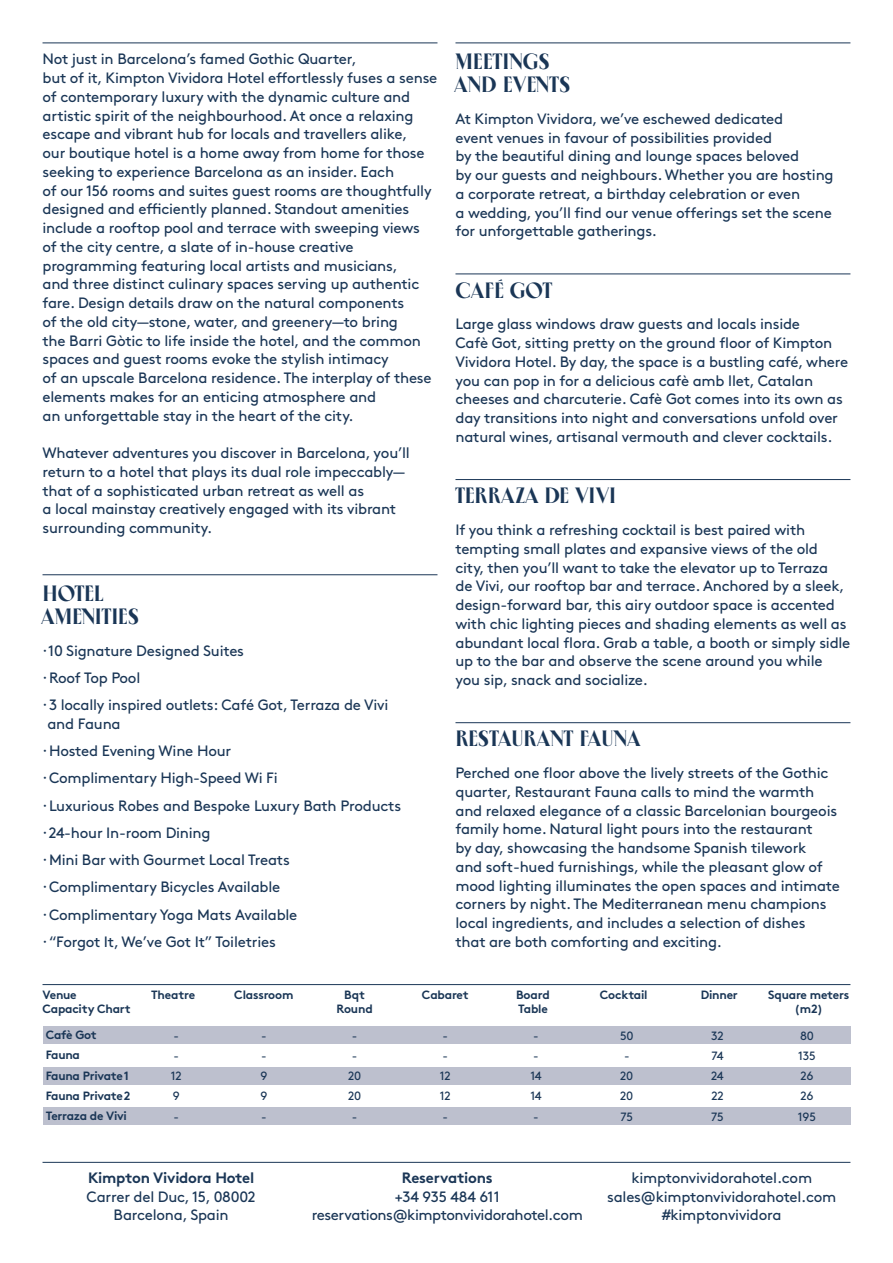
<style>
.page{position:relative;width:893px;height:1263px;background:#fff}
.page>*{position:absolute;margin:0;border:0;box-sizing:border-box;transform-origin:0 0}
.t1{font:900 21px/23.2px "Vividora";letter-spacing:.02em;color:#1a3656}
.t2{font:15px/18.8px "Brown";letter-spacing:-.015em;color:#1a3656}
.t3{font:700 15px "Brown";letter-spacing:-.015em;color:#1a3656}
.t4{font:700 12px/14.2px "Brown";letter-spacing:-.02em;color:#1a3656}
.t5{font:12px "Brown";letter-spacing:-.02em;color:#1a3656}
</style>
<div class="page">
<hr style="left:43px;top:43px;width:394px;height:1px;background:#1a3656">
<hr style="left:43px;top:574px;width:394px;height:1px;background:#1a3656">
<hr style="left:455px;top:43px;width:395px;height:1px;background:#1a3656">
<hr style="left:455px;top:274px;width:395px;height:1px;background:#1a3656">
<hr style="left:455px;top:479px;width:395px;height:1px;background:#1a3656">
<hr style="left:455px;top:722px;width:395px;height:1px;background:#1a3656">
<hr style="left:43px;top:1162px;width:807px;height:1px;background:#1a3656">
<div style="left:43px;top:1026px;width:807px;height:17px;background:#bdc0ce"></div>
<div style="left:43px;top:1067px;width:807px;height:17px;background:#bdc0ce"></div>
<div style="left:43px;top:1107px;width:807px;height:18px;background:#bdc0ce"></div>
<hr style="left:43px;top:984px;width:807px;height:1px;background:#1a3656">
<p class="t2" style="left:43px;top:49px;width:396px">Not just in Barcelona’s famed Gothic Quarter,<br>but of it, Kimpton Vividora Hotel effortlessly fuses a sense of contemporary luxury with the dynamic culture and artistic spirit of the neighbourhood. At once a relaxing escape and vibrant hub for locals and travellers alike,<br>our boutique hotel is a home away from home for those seeking to experience Barcelona as an insider. Each<br>of our 156 rooms and suites guest rooms are thoughtfully designed and efficiently planned. Standout amenities include a rooftop pool and terrace with sweeping views of the city centre, a slate of in-house creative programming featuring local artists and musicians,<br>and three distinct culinary spaces serving up authentic fare. Design details draw on the natural components<br>of the old city—stone, water, and greenery—to bring<br>the Barri Gòtic to life inside the hotel, and the common spaces and guest rooms evoke the stylish intimacy<br>of an upscale Barcelona residence. The interplay of these elements makes for an enticing atmosphere and<br>an unforgettable stay in the heart of the city.</p>
<p class="t2" style="left:43px;top:442px;width:369px">Whatever adventures you discover in Barcelona, you’ll return to a hotel that plays its dual role impeccably— that of a sophisticated urban retreat as well as<br>a local mainstay creatively engaged with its vibrant surrounding community.</p>
<p class="t1" style="left:43px;top:582px;width:62px">HOTEL</p>
<p class="t1" style="left:43px;top:606px;width:98px">AMENITIES</p>
<p class="t2" style="left:43px;top:640px;width:203px">·10 Signature Designed Suites</p>
<p class="t2" style="left:43px;top:667px;width:99px">·Roof Top Pool</p>
<p class="t2" style="left:47px;top:694px;width:342px;text-indent:-5px">·3 locally inspired outlets: Café Got, Terraza de Vivi and Fauna</p>
<p class="t2" style="left:43px;top:740px;width:190px">·Hosted Evening Wine Hour</p>
<p class="t2" style="left:43px;top:767px;width:237px">·Complimentary High-Speed Wi Fi</p>
<p class="t2" style="left:43px;top:795px;width:360px">·Luxurious Robes and Bespoke Luxury Bath Products</p>
<p class="t2" style="left:43px;top:822px;width:170px">·24-hour In-room Dining</p>
<p class="t2" style="left:43px;top:849px;width:249px">·Mini Bar with Gourmet Local Treats</p>
<p class="t2" style="left:43px;top:876px;width:239px">·Complimentary Bicycles Available</p>
<p class="t2" style="left:43px;top:904px;width:256px">·Complimentary Yoga Mats Available</p>
<p class="t2" style="left:43px;top:931px;width:235px">·“Forgot It, We’ve Got It” Toiletries</p>
<p class="t1" style="left:455px;top:51px;width:116px">MEETINGS<br>AND EVENTS</p>
<p class="t2" style="left:455px;top:108px;width:380px">At Kimpton Vividora, we’ve eschewed dedicated<br>event venues in favour of possibilities provided<br>by the beautiful dining and lounge spaces beloved<br>by our guests and neighbours. Whether you are hosting a corporate retreat, a birthday celebration or even<br>a wedding, you’ll find our venue offerings set the scene for unforgettable gatherings.</p>
<p class="t1" style="left:455px;top:279px;width:98px">CAFÉ GOT</p>
<p class="t2" style="left:455px;top:314px;width:394px">Large glass windows draw guests and locals inside<br>Cafè Got, sitting pretty on the ground floor of Kimpton Vividora Hotel. By day, the space is a bustling café, where you can pop in for a delicious cafè amb llet, Catalan cheeses and charcuterie. Cafè Got comes into its own as day transitions into night and conversations unfold over natural wines, artisanal vermouth and clever cocktails.</p>
<p class="t1" style="left:455px;top:485px;width:162px">TERRAZA DE VIVI</p>
<p class="t2" style="left:455px;top:519px;width:396px">If you think a refreshing cocktail is best paired with tempting small plates and expansive views of the old city, then you’ll want to take the elevator up to Terraza<br>de Vivi, our rooftop bar and terrace. Anchored by a sleek, design-forward bar, this airy outdoor space is accented with chic lighting pieces and shading elements as well as abundant local flora. Grab a table, a booth or simply sidle up to the bar and observe the scene around you while you sip, snack and socialize.</p>
<p class="t1" style="left:455px;top:728px;width:186px">RESTAURANT FAUNA</p>
<p class="t2" style="left:455px;top:762px;width:386px">Perched one floor above the lively streets of the Gothic quarter, Restaurant Fauna calls to mind the warmth and relaxed elegance of a classic Barcelonian bourgeois family home. Natural light pours into the restaurant<br>by day, showcasing the handsome Spanish tilework<br>and soft-hued furnishings, while the pleasant glow of mood lighting illuminates the open spaces and intimate corners by night. The Mediterranean menu champions local ingredients, and includes a selection of dishes<br>that are both comforting and exciting.</p>
<p class="t4" style="left:600px;top:986px;width:49px">Cocktail</p>
<p class="t4" style="left:701px;top:986px;width:39px">Dinner</p>
<p class="t4" style="left:768px;top:986px;width:83px">Square meters</p>
<p class="t4" style="left:795px;top:1000px;width:30px">(m2)</p>
<p class="t4" style="left:151px;top:986px;width:46px">Theatre</p>
<p class="t4" style="left:234px;top:986px;width:61px">Classroom</p>
<p class="t4" style="left:344px;top:986px;width:22px">Bqt</p>
<p class="t4" style="left:336px;top:1000px;width:38px">Round</p>
<p class="t4" style="left:422px;top:986px;width:48px">Cabaret</p>
<p class="t4" style="left:516px;top:986px;width:35px">Board</p>
<p class="t4" style="left:518px;top:1000px;width:31px">Table</p>
<p class="t4" style="left:43px;top:986px;width:90px">Venue<br>Capacity Chart</p>
<p class="t4" style="left:46px;top:1026px;width:53px">Cafè Got</p>
<p class="t5" style="left:174px;top:1026px;width:7px">-</p>
<p class="t5" style="left:261px;top:1026px;width:7px">-</p>
<p class="t5" style="left:352px;top:1026px;width:7px">-</p>
<p class="t5" style="left:443px;top:1026px;width:7px">-</p>
<p class="t5" style="left:533px;top:1026px;width:7px">-</p>
<p class="t5" style="left:620px;top:1026px;width:15px">50</p>
<p class="t5" style="left:711px;top:1026px;width:14px">32</p>
<p class="t5" style="left:800px;top:1026px;width:15px">80</p>
<p class="t4" style="left:46px;top:1067px;width:85px">Fauna Private 1</p>
<p class="t5" style="left:171px;top:1067px;width:12px">12</p>
<p class="t5" style="left:260px;top:1067px;width:9px">9</p>
<p class="t5" style="left:348px;top:1067px;width:15px">20</p>
<p class="t5" style="left:440px;top:1067px;width:12px">12</p>
<p class="t5" style="left:530px;top:1067px;width:13px">14</p>
<p class="t5" style="left:620px;top:1067px;width:15px">20</p>
<p class="t5" style="left:711px;top:1067px;width:14px">24</p>
<p class="t5" style="left:800px;top:1067px;width:14px">26</p>
<p class="t4" style="left:46px;top:1087px;width:86px">Fauna Private 2</p>
<p class="t5" style="left:173px;top:1087px;width:9px">9</p>
<p class="t5" style="left:260px;top:1087px;width:9px">9</p>
<p class="t5" style="left:348px;top:1087px;width:15px">20</p>
<p class="t5" style="left:440px;top:1087px;width:12px">12</p>
<p class="t5" style="left:530px;top:1087px;width:13px">14</p>
<p class="t5" style="left:620px;top:1087px;width:15px">20</p>
<p class="t5" style="left:711px;top:1087px;width:14px">22</p>
<p class="t5" style="left:800px;top:1087px;width:14px">26</p>
<p class="t4" style="left:46px;top:1108px;width:83px">Terraza de Vivi</p>
<p class="t5" style="left:174px;top:1107px;width:7px">-</p>
<p class="t5" style="left:261px;top:1107px;width:7px">-</p>
<p class="t5" style="left:352px;top:1107px;width:7px">-</p>
<p class="t5" style="left:443px;top:1107px;width:7px">-</p>
<p class="t5" style="left:533px;top:1107px;width:7px">-</p>
<p class="t5" style="left:621px;top:1107px;width:14px">75</p>
<p class="t5" style="left:711px;top:1107px;width:14px">75</p>
<p class="t5" style="left:798px;top:1107px;width:19px">195</p>
<p class="t4" style="left:46px;top:1047px;width:36px">Fauna</p>
<p class="t5" style="left:174px;top:1046px;width:7px">-</p>
<p class="t5" style="left:261px;top:1046px;width:7px">-</p>
<p class="t5" style="left:352px;top:1046px;width:7px">-</p>
<p class="t5" style="left:443px;top:1046px;width:7px">-</p>
<p class="t5" style="left:533px;top:1046px;width:7px">-</p>
<p class="t5" style="left:624px;top:1046px;width:7px">-</p>
<p class="t5" style="left:711px;top:1046px;width:14px">74</p>
<p class="t5" style="left:798px;top:1046px;width:19px">135</p>
<p class="t3" style="left:88px;top:1165px;width:168px">Kimpton Vividora Hotel</p>
<p class="t2" style="left:87px;top:1186px;width:171px;text-align:center">Carrer del Duc, 15, 08002<br>Barcelona, Spain</p>
<p class="t3" style="left:402px;top:1165px;width:92px">Reservations</p>
<p class="t2" style="left:395px;top:1186px;width:107px">+34 935 484 611</p>
<p class="t2" style="left:312px;top:1204px;width:273px">reservations@kimptonvividorahotel.com</p>
<p class="t2" style="left:631px;top:1167px;width:182px">kimptonvividorahotel.com</p>
<p class="t2" style="left:607px;top:1186px;width:231px">sales@kimptonvividorahotel.com</p>
<p class="t2" style="left:662px;top:1204px;width:121px">#kimptonvividora</p>
</div>
